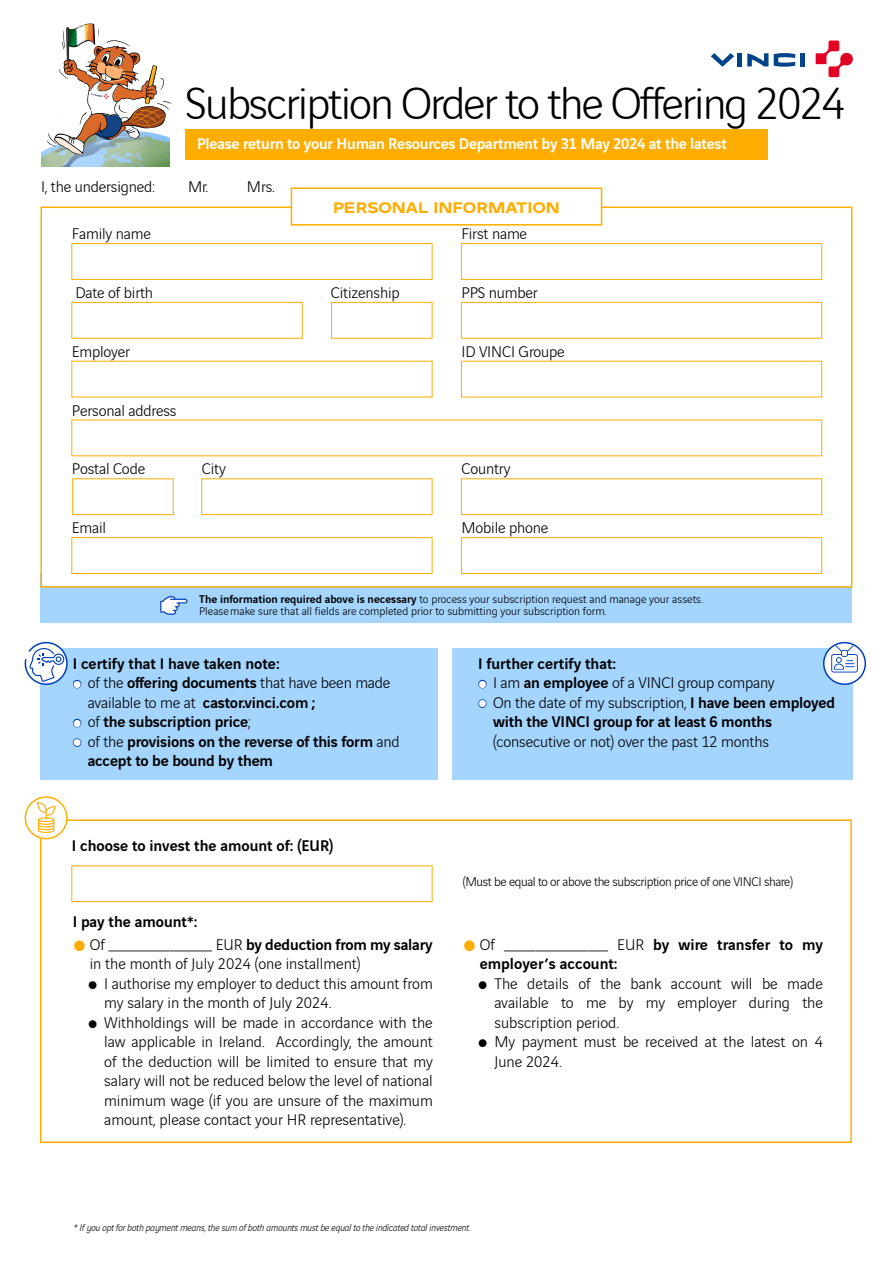
<style>
.page{position:relative;width:893px;height:1263px;background:#fff}
.page>*{position:absolute;margin:0;border:0;box-sizing:border-box;transform-origin:0 0}
.t1{font:300 48px "Vinci Rounded";letter-spacing:-.04em;color:#000}
.t2{font:300 16.5px "Vinci Sans";color:#000}
.t3{font:500 16.5px/19.5px "Vinci Sans";letter-spacing:-.01em;color:#000}
.t4{font:500 16.5px "Vinci Sans";letter-spacing:-.015em;color:#fff}
.t5{font:700 16.5px "Vinci Sans Expanded";color:#ffad00}
.t6{font:300 13.5px "Vinci Sans";letter-spacing:-.03em;color:#000}
.t7{font:300 12px/12px "Vinci Sans";color:#000}
.t8{font:italic 300 10.5px "Vinci Sans";letter-spacing:-.01em;color:#000}
.s1{font-weight:500}
.s2{font-weight:300}
.s3{font-weight:700;font-size:22.5px;color:#ffad00}
.s4{font-weight:700}
</style>
<div class="page">
<div style="left:40px;top:819px;width:812px;height:324px;border:2px solid #ffad00"></div>
<div style="left:40px;top:573px;width:812px;height:49px;background:#a3d5fe"></div>
<div style="left:40px;top:648px;width:398px;height:131px;background:#a3d5fe"></div>
<div style="left:452px;top:648px;width:400px;height:131px;background:#a3d5fe"></div>
<div style="left:185px;top:129px;width:582px;height:30px;background:#ffad00"></div>
<img style="left:41px;top:149px;width:129px;height:17px">
<img style="left:47px;top:28px;width:125px;height:126px">
<div style="left:40px;top:207px;width:812px;height:381px;background:#fff;border:2px solid #ffad00"></div>
<div style="left:291px;top:188px;width:311px;height:37px;background:#fff"></div>
<div style="left:291px;top:188px;width:311px;height:38px;border:2px solid #ffad00"></div>
<div style="left:25px;top:797px;width:42px;height:42px;background:#fff;border-radius:50%"></div>
<div style="left:25px;top:796px;width:43px;height:43px;border:2px solid #ffad00;border-radius:50%"></div>
<svg style="left:37px;top:802px;width:19px;height:31px"></svg>
<svg style="left:25px;top:643px;width:42px;height:41px"></svg>
<div style="left:25px;top:642px;width:43px;height:43px;border:2px solid #003fbc;border-radius:50%"></div>
<div style="left:824px;top:643px;width:41px;height:41px;background:#fff;border-radius:50%"></div>
<div style="left:823px;top:642px;width:43px;height:43px;border:2px solid #003fbc;border-radius:50%"></div>
<svg style="left:24px;top:648px;width:41px;height:34px"></svg>
<svg style="left:831px;top:641px;width:36px;height:31px"></svg>
<svg style="left:160px;top:596px;width:27px;height:19px"></svg>
<svg style="left:774px;top:53px;width:21px;height:14px"></svg>
<div style="left:800px;top:53px;width:5px;height:13px;background:#004489"></div>
<div style="left:737px;top:53px;width:5px;height:13px;background:#004489"></div>
<svg style="left:747px;top:53px;width:21px;height:13px"></svg>
<svg style="left:711px;top:53px;width:23px;height:14px"></svg>
<svg style="left:816px;top:41px;width:37px;height:36px"></svg>
<img style="left:65px;top:23px;width:31px;height:25px">
<div style="left:71px;top:243px;width:361px;height:37px;border:1px solid #ffad00"></div>
<div style="left:461px;top:243px;width:361px;height:37px;border:1px solid #ffad00"></div>
<div style="left:71px;top:537px;width:361px;height:37px;border:1px solid #ffad00"></div>
<div style="left:461px;top:537px;width:361px;height:37px;border:1px solid #ffad00"></div>
<div style="left:71px;top:302px;width:232px;height:37px;border:1px solid #ffad00"></div>
<div style="left:331px;top:302px;width:101px;height:37px;border:1px solid #ffad00"></div>
<div style="left:461px;top:302px;width:361px;height:37px;border:1px solid #ffad00"></div>
<div style="left:201px;top:478px;width:231px;height:37px;border:1px solid #ffad00"></div>
<div style="left:72px;top:478px;width:102px;height:37px;border:1px solid #ffad00"></div>
<div style="left:461px;top:478px;width:361px;height:37px;border:1px solid #ffad00"></div>
<div style="left:71px;top:865px;width:361px;height:37px;border:1px solid #ffad00"></div>
<p class="t2" style="left:41px;top:175px;width:116px">I, the undersigned:</p>
<h1 class="t1" style="left:185px;top:69px;width:662px">Subscription Order to the Offering 2024</h1>
<p class="t4" style="left:197px;top:131px;width:531px">Please return to your Human Resources Department by 31 May 2024 at the latest</p>
<p class="t2" style="left:188px;top:175px;width:88px">Mr. Mrs.</p>
<p class="t5" style="left:333px;top:195px;width:228px">PERSONAL INFORMATION</p>
<p class="t2" style="left:72px;top:222px;width:81px">Family name</p>
<p class="t2" style="left:461px;top:222px;width:67px">First name</p>
<p class="t2" style="left:76px;top:281px;width:79px">Date of birth</p>
<p class="t2" style="left:331px;top:281px;width:70px">Citizenship</p>
<p class="t2" style="left:461px;top:281px;width:78px">PPS number</p>
<p class="t2" style="left:72px;top:339px;width:60px">Employer</p>
<p class="t2" style="left:461px;top:339px;width:105px">ID VINCI Groupe</p>
<p class="t2" style="left:72px;top:398px;width:106px">Personal address</p>
<p class="t2" style="left:72px;top:457px;width:75px">Postal Code</p>
<p class="t2" style="left:202px;top:457px;width:26px">City</p>
<p class="t2" style="left:461px;top:457px;width:50px">Country</p>
<p class="t2" style="left:72px;top:516px;width:36px">Email</p>
<p class="t2" style="left:461px;top:516px;width:88px">Mobile phone</p>
<p class="t7" style="left:199px;top:592px;width:505px"><span class="s1">The information required above is necessary</span> to process your subscription request and manage your assets.<br>Please make sure that all fields are completed prior to submitting your subscription form.</p>
<p class="t3" style="left:88px;top:652px;width:314px;text-indent:-15px">I certify that I have taken note:<br><span class="s2">of the</span> offering documents <span class="s2">that have been made available to me at</span> castor.vinci.com ;<br><span class="s2">of</span> the subscription price<span class="s2">;<br>of the</span> provisions on the reverse of this form <span class="s2">and </span>accept to be bound by them</p>
<p class="t3" style="left:72px;top:834px;width:263px">I choose to invest the amount of: (EUR)</p>
<p class="t3" style="left:73px;top:909px;width:362px;line-height:22.5px">I pay the amount*:<br><span class="s3">ˇ</span> <span class="s2">Of __________ EUR</span> by deduction from my salary</p>
<p class="t2" style="left:90px;top:952px;width:272px">in the month of July 2024 (one installment)</p>
<p class="t2" style="left:88px;top:971px;width:347px"><span class="s4">ˇ</span> I authorise my employer to deduct this amount from</p>
<p class="t2" style="left:104px;top:991px;width:229px">my salary in the month of July 2024.</p>
<p class="t2" style="left:88px;top:1010px;width:347px"><span class="s4">ˇ</span> Withholdings will be made in accordance with the</p>
<p class="t2" style="left:104px;top:1030px;width:330px">law applicable in Ireland. Accordingly, the amount</p>
<p class="t2" style="left:104px;top:1049px;width:330px">of the deduction will be limited to ensure that my</p>
<p class="t2" style="left:104px;top:1069px;width:330px">salary will not be reduced below the level of national</p>
<p class="t2" style="left:104px;top:1088px;width:330px">minimum wage (if you are unsure of the maximum</p>
<p class="t2" style="left:104px;top:1108px;width:303px">amount, please contact your HR representative).</p>
<p class="t3" style="left:493px;top:652px;width:344px;text-indent:-15px">I further certify that:<br><span class="s2">I am</span> an employee <span class="s2">of a VINCI group company<br>On the date of my subscription,</span> I have been employed with the VINCI group for at least 6 months</p>
<p class="t2" style="left:493px;top:729px;width:278px">(consecutive or not) over the past 12 months</p>
<p class="t6" style="left:463px;top:872px;width:332px">(Must be equal to or above the subscription price of one VINCI share)</p>
<p class="t3" style="left:463px;top:933px;width:362px"><span class="s3">ˇ</span> <span class="s2">Of __________ EUR</span> by wire transfer to my</p>
<p class="t3" style="left:480px;top:953px;width:139px">employer’s account:</p>
<p class="t2" style="left:478px;top:971px;width:347px"><span class="s4">ˇ</span> The details of the bank account will be made</p>
<p class="t2" style="left:494px;top:991px;width:330px">available to me by my employer during the</p>
<p class="t2" style="left:494px;top:1010px;width:126px">subscription period.</p>
<p class="t2" style="left:478px;top:1030px;width:347px"><span class="s4">ˇ</span> My payment must be received at the latest on 4</p>
<p class="t2" style="left:494px;top:1049px;width:69px">June 2024.</p>
<p class="t8" style="left:74px;top:1219px;width:398px">* If you opt for both payment means, the sum of both amounts must be equal to the indicated total investment.</p>
</div>
